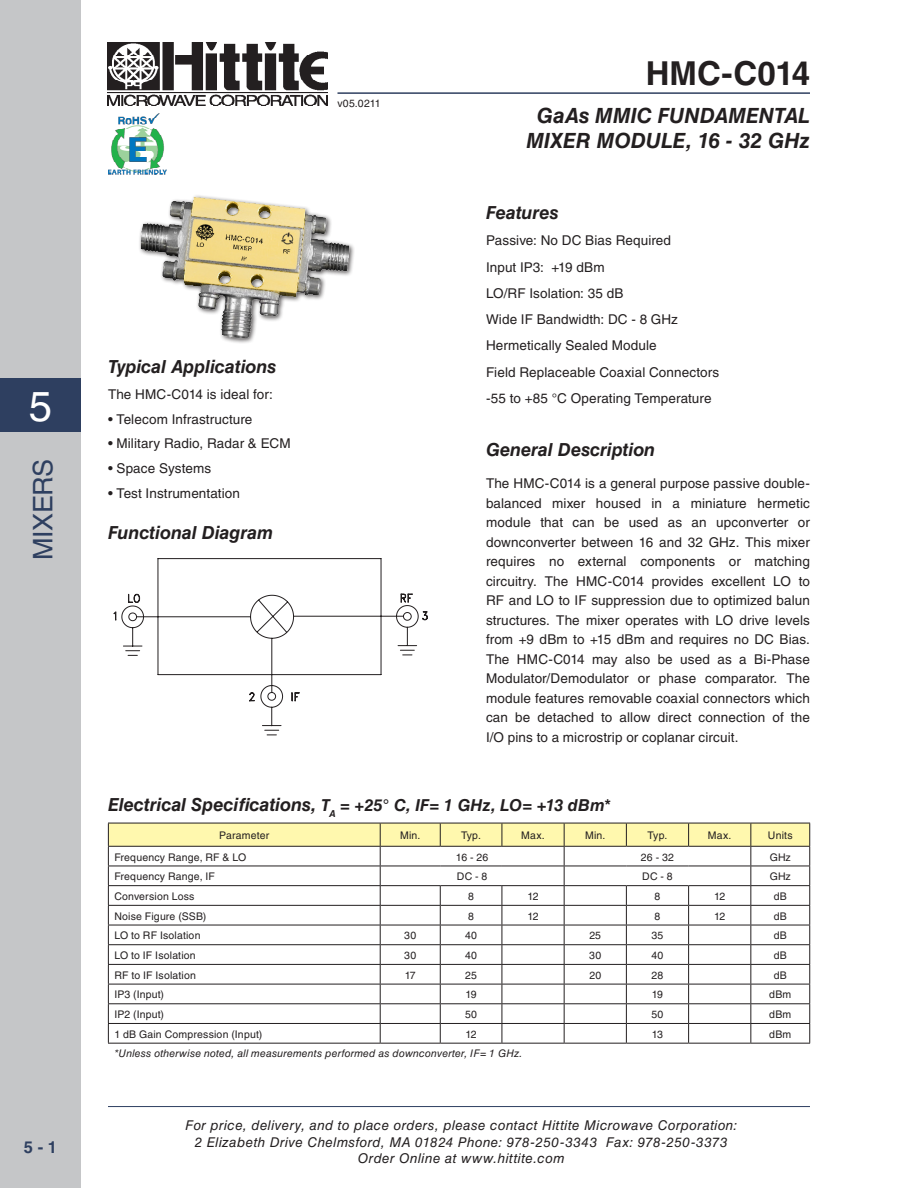
<style>
.page{position:relative;width:918px;height:1188px;background:#fff}
.page>*{position:absolute;margin:0;border:0;box-sizing:border-box;transform-origin:0 0}
.t1{font:42px "Helvetica LT Std";color:#fff}
.t2{font:700 33px "Helvetica LT Std";color:#231f20}
.t3{font:27px "Helvetica LT Std";letter-spacing:-.015em;color:#2e3f60}
.t4{font:italic 700 21px/25.2px "Helvetica LT Std";letter-spacing:.005em;color:#231f20;text-align:center}
.t5{font:italic 700 18px "Helvetica LT Std";letter-spacing:-.005em;color:#231f20}
.t6{font:italic 700 16.5px "Helvetica LT Std";color:#231f20}
.t7{font:700 16.5px "Helvetica LT Std";color:#2e3f60}
.t8{font:13.5px/19.5px "Helvetica LT Std";letter-spacing:.01em;color:#231f20}
.t9{font:italic 13.5px/16.5px "Helvetica LT Std";letter-spacing:.03em;color:#231f20;text-align:center}
.t10{font:10.5px "Helvetica LT Std";letter-spacing:.015em;color:#231f20}
.t11{font:italic 10.5px "Helvetica LT Std";letter-spacing:.015em;color:#231f20}
.s1{font-size:18px}
</style>
<div class="page">
<div style="left:0;top:0;width:81px;height:1188px;background:#c5c6c8"></div>
<hr style="left:108px;top:1106px;width:702px;height:1px;background:#2e3f60">
<hr style="left:337px;top:92px;width:473px;height:2px;background:#2e3f60">
<img style="left:108px;top:43px;width:219px;height:63px">
<div style="left:0;top:378px;width:81px;height:54px;background:#2e3f60"></div>
<img style="left:108px;top:113px;width:58px;height:62px">
<svg style="left:108px;top:823px;width:702px;height:220px"></svg>
<hr style="left:108px;top:1043px;width:272px;height:1px;background:#231f20">
<hr style="left:380px;top:1043px;width:60px;height:1px;background:#231f20">
<hr style="left:440px;top:1043px;width:62px;height:1px;background:#231f20">
<hr style="left:502px;top:1043px;width:62px;height:1px;background:#231f20">
<hr style="left:564px;top:1043px;width:62px;height:1px;background:#231f20">
<hr style="left:626px;top:1043px;width:63px;height:1px;background:#231f20">
<hr style="left:689px;top:1043px;width:62px;height:1px;background:#231f20">
<hr style="left:751px;top:1043px;width:59px;height:1px;background:#231f20">
<svg style="left:114px;top:558px;width:314px;height:177px"></svg>
<div style="left:139px;top:194px;width:216px;height:150px;background:#231f20;opacity:.75"></div>
<img style="left:139px;top:194px;width:212px;height:146px">
<h1 class="t1" style="left:29px;top:382px;width:25px">5</h1>
<h3 class="t3" style="left:27px;top:560px;width:103px;rotate:-90deg">MIXERS</h3>
<p class="t7" style="left:24px;top:1137px;width:35px">5 - 1</p>
<p class="t10" style="left:337px;top:97px;width:45px">v05.0211</p>
<h2 class="t2" style="left:646px;top:53px;width:166px">HMC-C014</h2>
<h3 class="t4" style="left:526px;top:103px;width:285px">GaAs MMIC FUNDAMENTAL<br>MIXER MODULE, 16 - 32 GHz</h3>
<h3 class="t5" style="left:486px;top:202px;width:74px">Features</h3>
<p class="t8" style="left:486px;top:227px;width:235px;line-height:26.2px">Passive: No DC Bias Required<br>Input IP3: +19 dBm<br>LO/RF Isolation: 35 dB<br>Wide IF Bandwidth: DC - 8 GHz<br>Hermetically Sealed Module<br>Field Replaceable Coaxial Connectors -55 to +85 °C Operating Temperature</p>
<h3 class="t5" style="left:108px;top:355px;width:170px">Typical Applications</h3>
<p class="t8" style="left:108px;top:384px;width:166px">The HMC-C014 is ideal for:</p>
<p class="t8" style="left:108px;top:409px;width:146px">• Telecom Infrastructure</p>
<p class="t8" style="left:108px;top:434px;width:184px">• Military Radio, Radar &amp; ECM</p>
<p class="t8" style="left:108px;top:459px;width:105px">• Space Systems</p>
<p class="t8" style="left:108px;top:483px;width:134px">• Test Instrumentation</p>
<p class="t8" style="left:486px;top:474px;width:326px;text-align:justify">The HMC-C014 is a general purpose passive double&shy;balanced mixer housed in a miniature hermetic module that can be used as an upconverter or downconverter between 16 and 32 GHz. This mixer requires no external components or matching circuitry. The HMC-C014 provides excellent LO to RF and LO to IF suppression due to optimized balun structures. The mixer operates with LO drive levels from +9 dBm to +15 dBm and requires no DC Bias.<br>The HMC-C014 may also be used as a Bi-Phase Modulator/Demodulator or phase comparator. The module features removable coaxial connectors which can be detached to allow direct connection of the I/O pins to a microstrip or coplanar circuit.</p>
<h3 class="t5" style="left:486px;top:439px;width:171px">General Description</h3>
<h3 class="t5" style="left:108px;top:522px;width:167px">Functional Diagram</h3>
<p class="t6" style="left:108px;top:795px;width:504px"><span class="s1">Electrical Specifications,</span> T<sub>A</sub> = +25° C, IF= 1 GHz, LO= +13 dBm*</p>
<p class="t10" style="left:219px;top:829px;width:51px">Parameter</p>
<p class="t10" style="left:400px;top:829px;width:22px">Min.</p>
<p class="t10" style="left:461px;top:829px;width:21px">Typ.</p>
<p class="t10" style="left:521px;top:829px;width:25px">Max.</p>
<p class="t10" style="left:585px;top:829px;width:22px">Min.</p>
<p class="t10" style="left:648px;top:829px;width:21px">Typ.</p>
<p class="t10" style="left:708px;top:829px;width:25px">Max.</p>
<p class="t10" style="left:768px;top:829px;width:26px">Units</p>
<p class="t10" style="left:114px;top:851px;width:134px">Frequency Range, RF &amp; LO</p>
<p class="t10" style="left:456px;top:851px;width:34px">16 - 26</p>
<p class="t10" style="left:641px;top:851px;width:35px">26 - 32</p>
<p class="t10" style="left:770px;top:851px;width:23px">GHz</p>
<p class="t10" style="left:114px;top:870px;width:102px">Frequency Range, IF</p>
<p class="t10" style="left:457px;top:870px;width:32px">DC - 8</p>
<p class="t10" style="left:642px;top:870px;width:32px">DC - 8</p>
<p class="t10" style="left:770px;top:870px;width:23px">GHz</p>
<p class="t10" style="left:114px;top:890px;width:82px">Conversion Loss</p>
<p class="t10" style="left:468px;top:890px;width:7px">8</p>
<p class="t10" style="left:527px;top:890px;width:13px">12</p>
<p class="t10" style="left:655px;top:890px;width:7px">8</p>
<p class="t10" style="left:714px;top:890px;width:13px">12</p>
<p class="t10" style="left:774px;top:890px;width:15px">dB</p>
<p class="t10" style="left:114px;top:910px;width:94px">Noise Figure (SSB)</p>
<p class="t10" style="left:468px;top:910px;width:7px">8</p>
<p class="t10" style="left:527px;top:910px;width:13px">12</p>
<p class="t10" style="left:655px;top:910px;width:7px">8</p>
<p class="t10" style="left:714px;top:910px;width:13px">12</p>
<p class="t10" style="left:774px;top:910px;width:15px">dB</p>
<p class="t10" style="left:114px;top:930px;width:88px">LO to RF Isolation</p>
<p class="t10" style="left:404px;top:930px;width:13px">30</p>
<p class="t10" style="left:465px;top:930px;width:13px">40</p>
<p class="t10" style="left:589px;top:930px;width:13px">25</p>
<p class="t10" style="left:652px;top:930px;width:13px">35</p>
<p class="t10" style="left:774px;top:930px;width:15px">dB</p>
<p class="t10" style="left:114px;top:949px;width:83px">LO to IF Isolation</p>
<p class="t10" style="left:404px;top:949px;width:13px">30</p>
<p class="t10" style="left:465px;top:949px;width:13px">40</p>
<p class="t10" style="left:589px;top:949px;width:13px">30</p>
<p class="t10" style="left:652px;top:949px;width:13px">40</p>
<p class="t10" style="left:774px;top:949px;width:15px">dB</p>
<p class="t10" style="left:114px;top:969px;width:83px">RF to IF Isolation</p>
<p class="t10" style="left:405px;top:969px;width:13px">17</p>
<p class="t10" style="left:465px;top:969px;width:13px">25</p>
<p class="t10" style="left:589px;top:969px;width:13px">20</p>
<p class="t10" style="left:652px;top:969px;width:13px">28</p>
<p class="t10" style="left:774px;top:969px;width:15px">dB</p>
<p class="t10" style="left:114px;top:989px;width:51px">IP3 (Input)</p>
<p class="t10" style="left:465px;top:989px;width:13px">19</p>
<p class="t10" style="left:652px;top:989px;width:13px">19</p>
<p class="t10" style="left:769px;top:989px;width:24px">dBm</p>
<p class="t10" style="left:114px;top:1008px;width:51px">IP2 (Input)</p>
<p class="t10" style="left:465px;top:1008px;width:13px">50</p>
<p class="t10" style="left:652px;top:1008px;width:13px">50</p>
<p class="t10" style="left:769px;top:1008px;width:24px">dBm</p>
<p class="t10" style="left:114px;top:1028px;width:149px">1 dB Gain Compression (Input)</p>
<p class="t10" style="left:465px;top:1028px;width:13px">12</p>
<p class="t10" style="left:652px;top:1028px;width:13px">13</p>
<p class="t10" style="left:769px;top:1028px;width:24px">dBm</p>
<p class="t11" style="left:114px;top:1048px;width:409px">*Unless otherwise noted, all measurements performed as downconverter, IF= 1 GHz.</p>
<p class="t9" style="left:185px;top:1117px;width:554px">For price, delivery, and to place orders, please contact Hittite Microwave Corporation:<br>2 Elizabeth Drive Chelmsford, MA 01824 Phone: 978-250-3343 Fax: 978-250-3373<br>Order Online at www.hittite.com</p>
</div>
